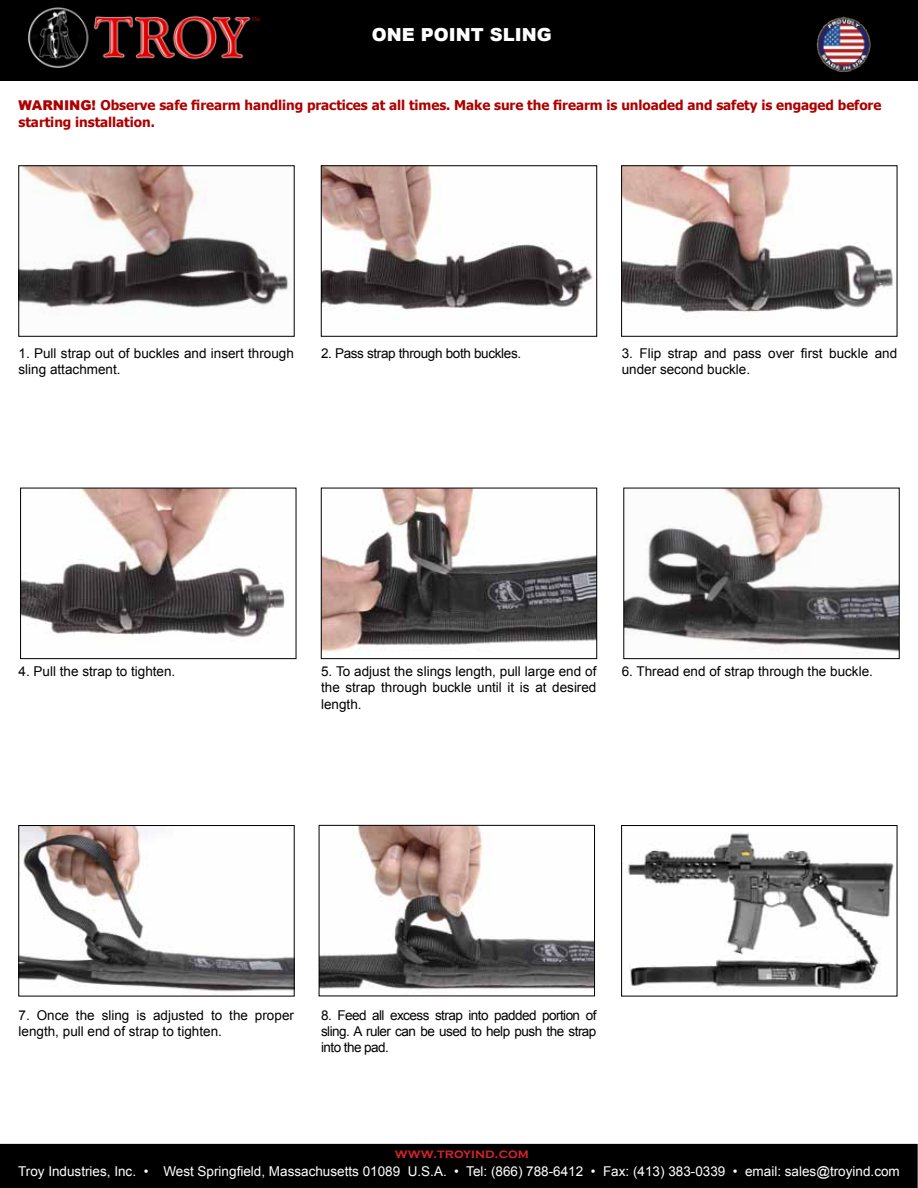
<style>
.page{position:relative;width:918px;height:1188px;background:#fff}
.page>*{position:absolute;margin:0;border:0;box-sizing:border-box;transform-origin:0 0}
.t1{font:900 18px "Arial";color:#fff}
.t2{font:13.5px/16.2px "Arial";color:#000}
.t3{font:13.5px "Arial";color:#fff}
.t4{font:700 13.5px/16.2px "Tahoma";letter-spacing:-.005em;color:#ae0000}
.t5{font:13.5px "Arial";letter-spacing:-.025em;color:#000}
.t6{font:700 13.5px "Copperplate Gothic";color:#d2232a}
.t7{font:900 13.5px "Arial";color:#ae0000}
.s1{font-family:"Arial";font-weight:900}
</style>
<div class="page">
<div style="left:1px;top:1px;width:916px;height:79px;background:#000"></div>
<div style="left:0;top:0;width:918px;height:81px;border:2px solid #000"></div>
<img style="left:22px;top:490px;width:263px;height:148px">
<div style="left:20px;top:488px;width:276px;height:171px;border:1px solid #000"></div>
<img style="left:628px;top:833px;width:266px;height:156px">
<div style="left:621px;top:825px;width:276px;height:171px;border:1px solid #000"></div>
<img style="left:21px;top:168px;width:268px;height:146px">
<img style="left:623px;top:168px;width:271px;height:145px">
<img style="left:626px;top:490px;width:271px;height:162px">
<div style="left:624px;top:488px;width:275px;height:171px;border:1px solid #000"></div>
<img style="left:323px;top:490px;width:272px;height:162px">
<div style="left:321px;top:488px;width:276px;height:171px;border:1px solid #000"></div>
<img style="left:323px;top:168px;width:270px;height:143px">
<div style="left:321px;top:166px;width:276px;height:170px;border:1px solid #000"></div>
<img style="left:321px;top:827px;width:272px;height:163px">
<div style="left:319px;top:825px;width:276px;height:171px;border:1px solid #000"></div>
<img style="left:21px;top:827px;width:271px;height:165px">
<div style="left:19px;top:825px;width:275px;height:171px;border:1px solid #000"></div>
<div style="left:0;top:1144px;width:918px;height:44px;background:#000"></div>
<img style="left:816px;top:16px;width:55px;height:56px">
<img style="left:28px;top:7px;width:232px;height:61px">
<h1 class="t1" style="left:372px;top:22px;width:181px">ONE POINT SLING</h1>
<p class="t4" style="left:19px;top:97px;width:864px;text-indent:73px"><span class="s1">!</span> Observe safe firearm handling practices at all times. Make sure the firearm is unloaded and safety is engaged before starting installation.</p>
<p class="t7" style="left:19px;top:96px;width:45px">WARNING</p>
<p class="t2" style="left:19px;top:345px;width:277px">1. Pull strap out of buckles and insert through sling attachment.</p>
<p class="t5" style="left:321px;top:344px;width:202px">2. Pass strap through both buckles.</p>
<p class="t2" style="left:622px;top:345px;width:277px">3. Flip strap and pass over first buckle and under second buckle.</p>
<p class="t2" style="left:19px;top:664px;width:158px">4. Pull the strap to tighten.</p>
<p class="t2" style="left:321px;top:663px;width:277px">5. To adjust the slings length, pull large end of</p>
<p class="t2" style="left:622px;top:664px;width:253px">6. Thread end of strap through the buckle.</p>
<p class="t2" style="left:321px;top:680px;width:277px">the strap through buckle until it is at desired length.</p>
<p class="t2" style="left:19px;top:1007px;width:277px">7. Once the sling is adjusted to the proper length, pull end of strap to tighten.</p>
<p class="t2" style="left:321px;top:1007px;width:277px;text-align:justify">8. Feed all excess strap into padded portion of sling. A ruler can be used to help push the strap into the pad.</p>
<p class="t6" style="left:395px;top:1146px;width:135px">www.troyind.com</p>
<p class="t3" style="left:18px;top:1162px;width:883px">Troy Industries, Inc. • West Springfield, Massachusetts 01089 U.S.A. • Tel: (866) 788-6412 • Fax: (413) 383-0339 • email: sales@troyind.com</p>
</div>
